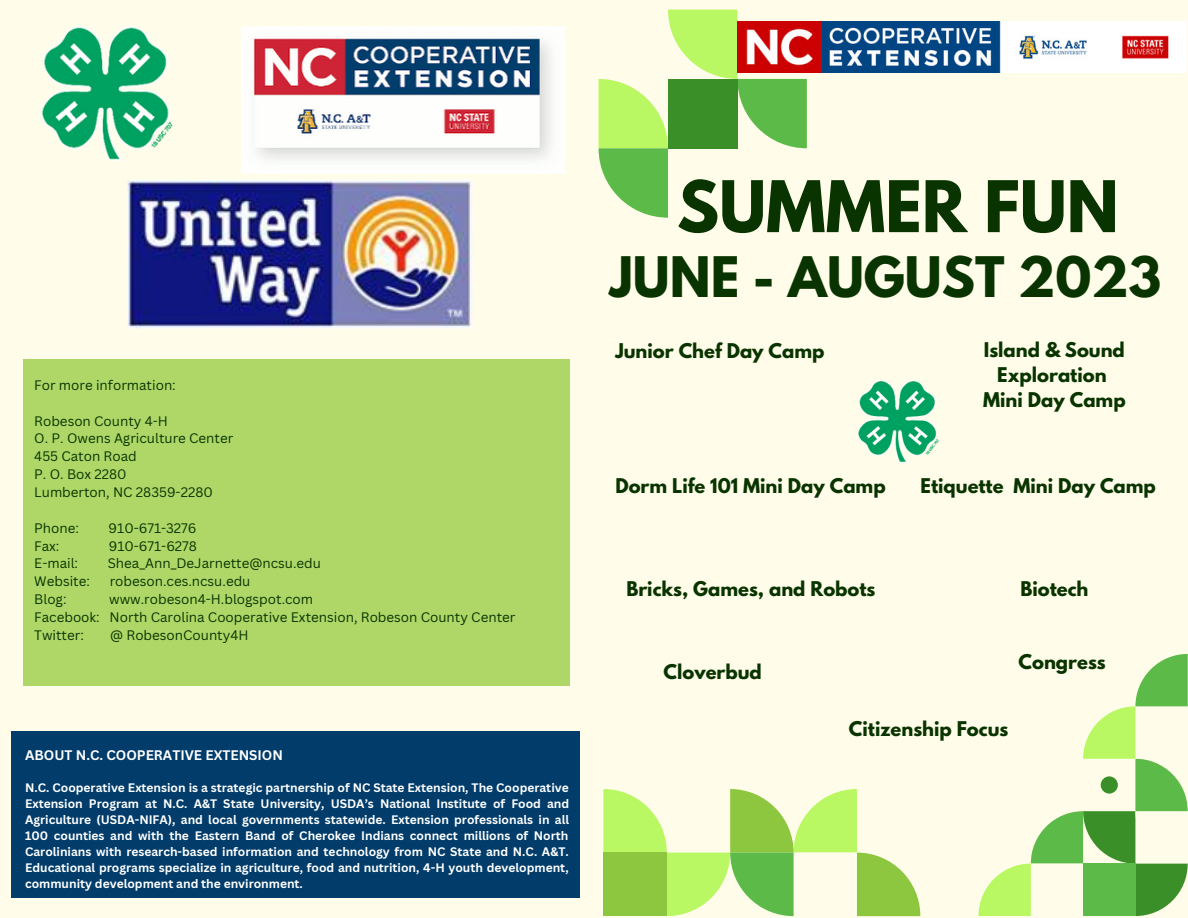
<style>
.page{position:relative;width:1188px;height:918px;background:#fffdea}
.page>*{position:absolute;margin:0;border:0;box-sizing:border-box;transform-origin:0 0}
.t1{font:700 63px "League Spartan";color:#093400}
.t2{font:700 49.5px "League Spartan";color:#093400}
.t3{font:700 18px/24.8px "League Spartan";color:#093400;text-align:center}
.t4{font:700 13.5px "Canva Sans";color:#fff}
.t5{font:13.35px/17.9px "Canva Sans";color:#093400}
.t6{font:700 12px/16px "Canva Sans";color:#fff;text-align:justify}
</style>
<div class="page">
<svg style="left:599px;top:10px;width:208px;height:208px"></svg>
<div style="left:668px;top:79px;width:69px;height:69px;background:#3a8f28"></div>
<div style="left:599px;top:10px;width:69px;height:69px;background:#fffdea"></div>
<svg style="left:978px;top:654px;width:210px;height:262px"></svg>
<div style="left:1083px;top:864px;width:52px;height:52px;background:#5cbb48"></div>
<svg style="left:603px;top:789px;width:317px;height:127px"></svg>
<img style="left:857px;top:381px;width:82px;height:82px">
<img style="left:738px;top:21px;width:448px;height:52px">
<img style="left:241px;top:27px;width:324px;height:147px">
<img style="left:41px;top:27px;width:132px;height:133px">
<img style="left:128px;top:180px;width:345px;height:149px">
<div style="left:24px;top:359px;width:545px;height:327px;background:#aed768"></div>
<div style="left:12px;top:732px;width:568px;height:165px;background:#013c6a"></div>
<p class="t5" style="left:34px;top:376px;width:143px">For more information:</p>
<p class="t5" style="left:34px;top:411px;width:201px">Robeson County 4-H<br>O. P. Owens Agriculture Center<br>455 Caton Road<br>P. O. Box 2280<br>Lumberton, NC 28359-2280</p>
<p class="t5" style="left:34px;top:519px;width:46px">Phone:</p>
<p class="t5" style="left:109px;top:519px;width:89px">910-671-3276</p>
<p class="t5" style="left:34px;top:536px;width:27px">Fax:</p>
<p class="t5" style="left:109px;top:536px;width:90px">910-671-6278</p>
<p class="t5" style="left:34px;top:554px;width:45px">E-mail:</p>
<p class="t5" style="left:108px;top:554px;width:215px">Shea_Ann_DeJarnette@ncsu.edu</p>
<p class="t5" style="left:34px;top:572px;width:57px">Website:</p>
<p class="t5" style="left:110px;top:572px;width:142px">robeson.ces.ncsu.edu</p>
<p class="t5" style="left:34px;top:590px;width:34px">Blog:</p>
<p class="t5" style="left:34px;top:590px;width:483px;text-indent:75px">www.robeson4-H.blogspot.com<br>Facebook: North Carolina Cooperative Extension, Robeson County Center<br>Twitter:</p>
<p class="t5" style="left:110px;top:626px;width:140px">@ RobesonCounty4H</p>
<p class="t4" style="left:25px;top:746px;width:259px">ABOUT N.C. COOPERATIVE EXTENSION</p>
<p class="t6" style="left:25px;top:779px;width:546px">N.C. Cooperative Extension is a strategic partnership of NC State Extension, The Cooperative Extension Program at N.C. A&amp;T State University, USDA’s National Institute of Food and Agriculture (USDA-NIFA), and local governments statewide. Extension professionals in all 100 counties and with the Eastern Band of Cherokee Indians connect millions of North Carolinians with research-based information and technology from NC State and N.C. A&amp;T.<br>Educational programs specialize in agriculture, food and nutrition, 4-H youth development, community development and the environment.</p>
<h1 class="t1" style="left:677px;top:175px;width:443px">SUMMER FUN</h1>
<h2 class="t2" style="left:610px;top:252px;width:553px">JUNE - AUGUST 2023</h2>
<h3 class="t3" style="left:615px;top:341px;width:211px">Junior Chef Day Camp</h3>
<h3 class="t3" style="left:983px;top:340px;width:144px">Island &amp; Sound<br>Exploration<br>Mini Day Camp</h3>
<h3 class="t3" style="left:615px;top:476px;width:272px">Dorm Life 101 Mini Day Camp</h3>
<h3 class="t3" style="left:921px;top:476px;width:237px">Etiquette Mini Day Camp</h3>
<h3 class="t3" style="left:626px;top:578px;width:251px">Bricks, Games, and Robots</h3>
<h3 class="t3" style="left:1020px;top:578px;width:70px">Biotech</h3>
<h3 class="t3" style="left:664px;top:662px;width:100px">Cloverbud</h3>
<h3 class="t3" style="left:1019px;top:652px;width:89px">Congress</h3>
<h3 class="t3" style="left:849px;top:719px;width:161px">Citizenship Focus</h3>
</div>
